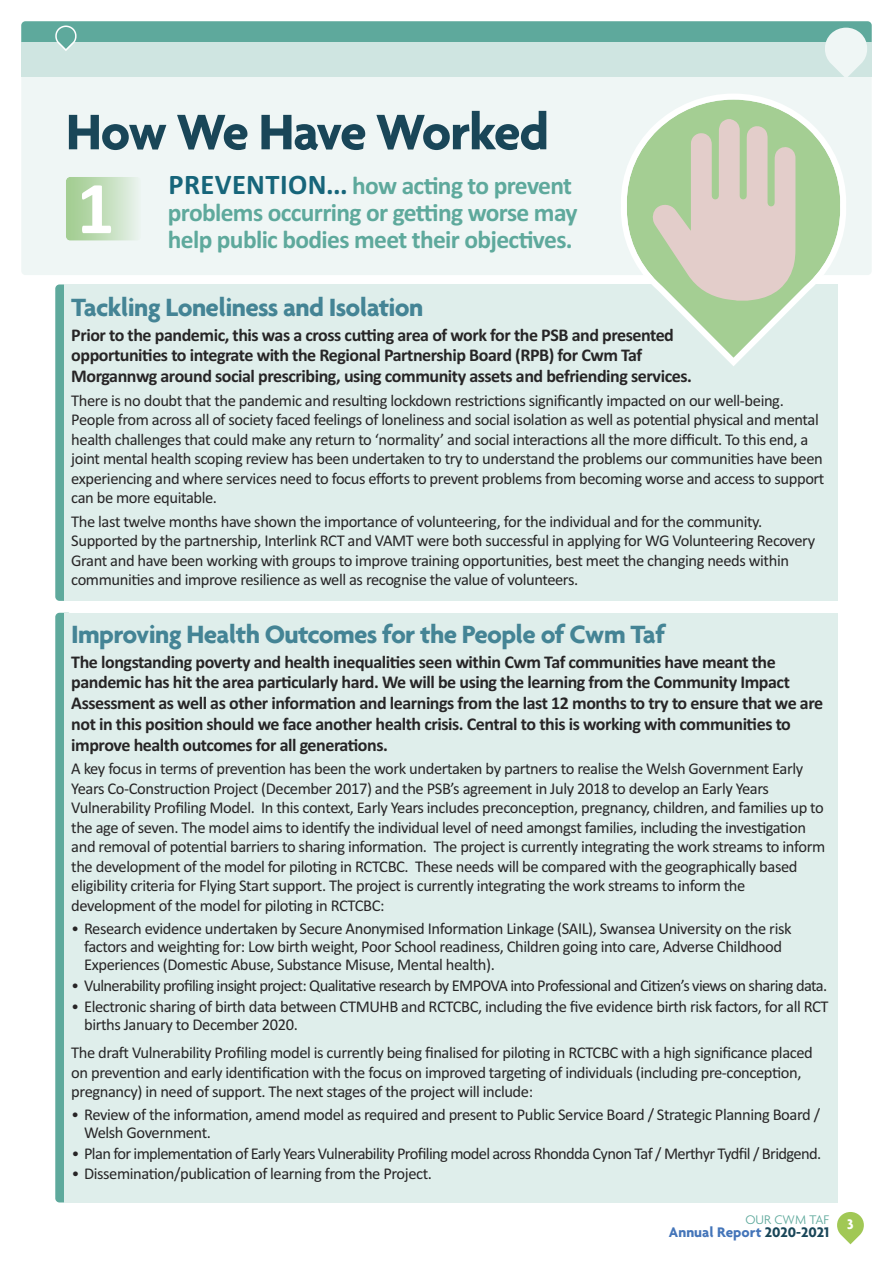
<style>
.page{position:relative;width:893px;height:1263px;background:#fff}
.page>*{position:absolute;margin:0;border:0;box-sizing:border-box;transform-origin:0 0}
.t1{font:700 75px "Calibri";color:#fff}
.t2{font:700 54px "Agenda";letter-spacing:-.045em;color:#194658}
.t3{font:700 27px "Agenda";letter-spacing:-.025em;color:#448495}
.t4{font:700 25.5px/27px "Calibri";letter-spacing:-.025em;color:#5ea99c}
.t5{font:700 18px/20.7px "Calibri";letter-spacing:-.025em;color:#272526}
.t6{font:16.5px/19.5px "Calibri";letter-spacing:-.025em;color:#272526}
.t7{font:700 15px "Agenda";color:#4475b9}
.t8{font:700 15px "Agenda";color:#fff}
.t9{font:300 13.5px "Agenda";color:#5ea99c}
.s1{font-size:28.5px;color:#16657a}
.s2{font-weight:300}
.s3{color:#194658}
</style>
<div class="page">
<svg style="left:837px;top:1212px;width:27px;height:32px"></svg>
<div style="left:21px;top:21px;width:851px;height:254px;background:#eff6f5;border-radius:4px"></div>
<svg style="left:21px;top:21px;width:851px;height:56px;background:#a7d0c8"></svg>
<div style="left:66px;top:177px;width:75px;height:64px;background:linear-gradient(to right,#9dca8a,#e8f2ec)"></div>
<div style="left:55px;top:284px;width:17px;height:317px;background:#5ea99c;border-radius:4px"></div>
<div style="left:64px;top:284px;width:774px;height:317px;background:#dfeeeb"></div>
<svg style="left:621px;top:94px;width:225px;height:272px"></svg>
<div style="left:55px;top:613px;width:17px;height:589px;background:#5ea99c;border-radius:4px"></div>
<div style="left:64px;top:613px;width:774px;height:589px;background:#dfeeeb"></div>
<h2 class="t2" style="left:66px;top:99px;width:485px">How We Have Worked</h2>
<h1 class="t1" style="left:77px;top:163px;width:40px">1</h1>
<h3 class="t4" style="left:168px;top:172px;width:411px"><span class="s1">PRevenTIon...</span> how acting to prevent problems occurring or getting worse may help public bodies meet their objectives.</h3>
<h3 class="t3" style="left:71px;top:290px;width:354px">Tackling Loneliness and Isolation</h3>
<p class="t5" style="left:71px;top:324px;width:622px">Prior to the pandemic, this was a cross cutting area of work for the PSB and presented opportunities to integrate with the Regional Partnership Board (RPB) for Cwm Taf<br>Morgannwg around social prescribing, using community assets and befriending services.</p>
<p class="t6" style="left:71px;top:390px;width:755px">There is no doubt that the pandemic and resulting lockdown restrictions significantly impacted on our well-being.<br>People from across all of society faced feelings of loneliness and social isolation as well as potential physical and mental health challenges that could make any return to ‘normality’ and social interactions all the more difficult. To this end, a joint mental health scoping review has been undertaken to try to understand the problems our communities have been experiencing and where services need to focus efforts to prevent problems from becoming worse and access to support can be more equitable.</p>
<p class="t6" style="left:71px;top:511px;width:745px">The last twelve months have shown the importance of volunteering, for the individual and for the community.<br>Supported by the partnership, Interlink RCT and VAMT were both successful in applying for WG Volunteering Recovery Grant and have been working with groups to improve training opportunities, best meet the changing needs within communities and improve resilience as well as recognise the value of volunteers.</p>
<h3 class="t3" style="left:71px;top:618px;width:595px">Improving Health Outcomes for the People of Cwm Taf</h3>
<p class="t5" style="left:71px;top:651px;width:753px">The longstanding poverty and health inequalities seen within Cwm Taf communities have meant the pandemic has hit the area particularly hard. We will be using the learning from the Community Impact Assessment as well as other information and learnings from the last 12 months to try to ensure that we are not in this position should we face another health crisis. Central to this is working with communities to improve health outcomes for all generations.</p>
<p class="t6" style="left:71px;top:759px;width:755px">A key focus in terms of prevention has been the work undertaken by partners to realise the Welsh Government Early Years Co-Construction Project (December 2017) and the PSB’s agreement in July 2018 to develop an Early Years Vulnerability Profiling Model. In this context, Early Years includes preconception, pregnancy, children, and families up to the age of seven. The model aims to identify the individual level of need amongst families, including the investigation and removal of potential barriers to sharing information. The project is currently integrating the work streams to inform the development of the model for piloting in RCTCBC. These needs will be compared with the geographically based eligibility criteria for Flying Start support. The project is currently integrating the work streams to inform the development of the model for piloting in RCTCBC:</p>
<p class="t6" style="left:84px;top:918px;width:709px;line-height:18.5px;text-indent:-13px"><span class="s2">•</span> Research evidence undertaken by Secure Anonymised Information Linkage (SAIL), Swansea University on the risk factors and weighting for: Low birth weight, Poor School readiness, Children going into care, Adverse Childhood<br>Experiences (Domestic Abuse, Substance Misuse, Mental health).</p>
<p class="t6" style="left:71px;top:975px;width:757px"><span class="s2">•</span> Vulnerability profiling insight project: Qualitative research by EMPOVA into Professional and Citizen’s views on sharing data.</p>
<p class="t6" style="left:84px;top:997px;width:746px;line-height:18.5px;text-indent:-13px"><span class="s2">•</span> Electronic sharing of birth data between CTMUHB and RCTCBC, including the five evidence birth risk factors, for all RCT births January to December 2020.</p>
<p class="t6" style="left:71px;top:1042px;width:743px">The draft Vulnerability Profiling model is currently being finalised for piloting in RCTCBC with a high significance placed on prevention and early identification with the focus on improved targeting of individuals (including pre-conception, pregnancy) in need of support. The next stages of the project will include:</p>
<p class="t6" style="left:84px;top:1105px;width:737px;line-height:18.5px;text-indent:-13px"><span class="s2">•</span> Review of the information, amend model as required and present to Public Service Board / Strategic Planning Board /<br>Welsh Government.</p>
<p class="t6" style="left:71px;top:1143px;width:751px"><span class="s2">•</span> Plan for implementation of Early Years Vulnerability Profiling model across Rhondda Cynon Taf / Merthyr Tydfil / Bridgend.</p>
<p class="t6" style="left:71px;top:1164px;width:362px"><span class="s2">•</span> Dissemination/publication of learning from the Project.</p>
<p class="t9" style="left:745px;top:1211px;width:85px">OUR CWM TAF</p>
<p class="t8" style="left:847px;top:1215px;width:8px">3</p>
<p class="t7" style="left:669px;top:1223px;width:162px">Annual Report <span class="s3">2020-2021</span></p>
</div>
